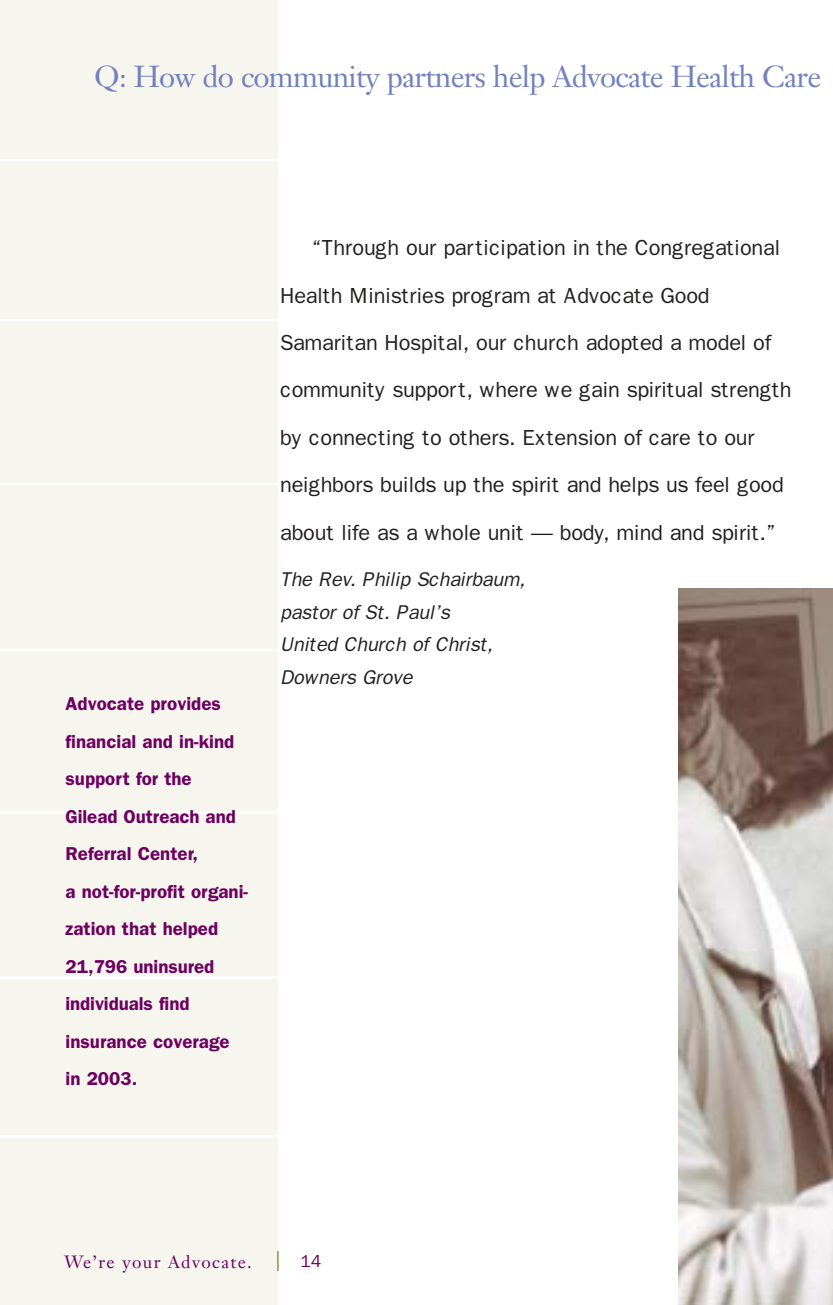
<style>
.page{position:relative;width:833px;height:1305px;background:#fff}
.page>*{position:absolute;margin:0;border:0;box-sizing:border-box;transform-origin:0 0}
.t1{font:30px "Janson Text";letter-spacing:-.025em;color:#7381be}
.t2{font:22px/47.5px "Franklin Gothic";letter-spacing:-.01em;color:#231f1f}
.t3{font:italic 20px/32.5px "Franklin Gothic";letter-spacing:-.01em;color:#231f1f}
.t4{font:600 18.75px/37.5px "Franklin Gothic";color:#6d0060}
.t5{font:17.5px "Janson Text";letter-spacing:.08em;color:#6d0060}
.s1{font-family:"Franklin Gothic";font-size:20px;color:#788320}
.s2{font-family:"Franklin Gothic"}
</style>
<div class="page">
<div style="left:0;top:0;width:278px;height:1305px;background:#f6f6ee"></div>
<img style="left:678px;top:589px;width:154px;height:716px">
<hr style="left:0;top:811px;width:278px;height:3px;background:#fff">
<hr style="left:0;top:482px;width:278px;height:3px;background:#fff">
<hr style="left:0;top:319px;width:278px;height:2px;background:#fff">
<hr style="left:0;top:159px;width:278px;height:2px;background:#fff">
<hr style="left:0;top:976px;width:278px;height:3px;background:#fff">
<hr style="left:0;top:649px;width:278px;height:2px;background:#fff">
<hr style="left:0;top:1135px;width:278px;height:3px;background:#fff">
<h1 class="t1" style="left:94px;top:65px;width:728px">Q: How do community partners help Advocate Health Care</h1>
<p class="t4" style="left:66px;top:687px;width:184px">Advocate provides financial and in-kind support for the<br>Gilead Outreach and<br>Referral Center,<br>a not-for-profit organi&shy;zation that helped<br>21,796 uninsured individuals find insurance coverage in 2003.</p>
<p class="t2" style="left:280px;top:226px;width:513px;text-indent:31px">“Through our participation in the Congregational Health Ministries program at Advocate Good Samaritan Hospital, our church adopted a model of community support, where we gain spiritual strength by connecting to others. Extension of care to our neighbors builds up the spirit and helps us feel good about life as a whole unit — body, mind and spirit.”</p>
<p class="t3" style="left:280px;top:565px;width:246px">The Rev. Philip Schairbaum, pastor of St. Paul’s<br>United Church of Christ,<br>Downers Grove</p>
<p class="t5" style="left:64px;top:1254px;width:259px">We’re your Advocate. <span class="s1">|</span> <span class="s2">14</span></p>
</div>
